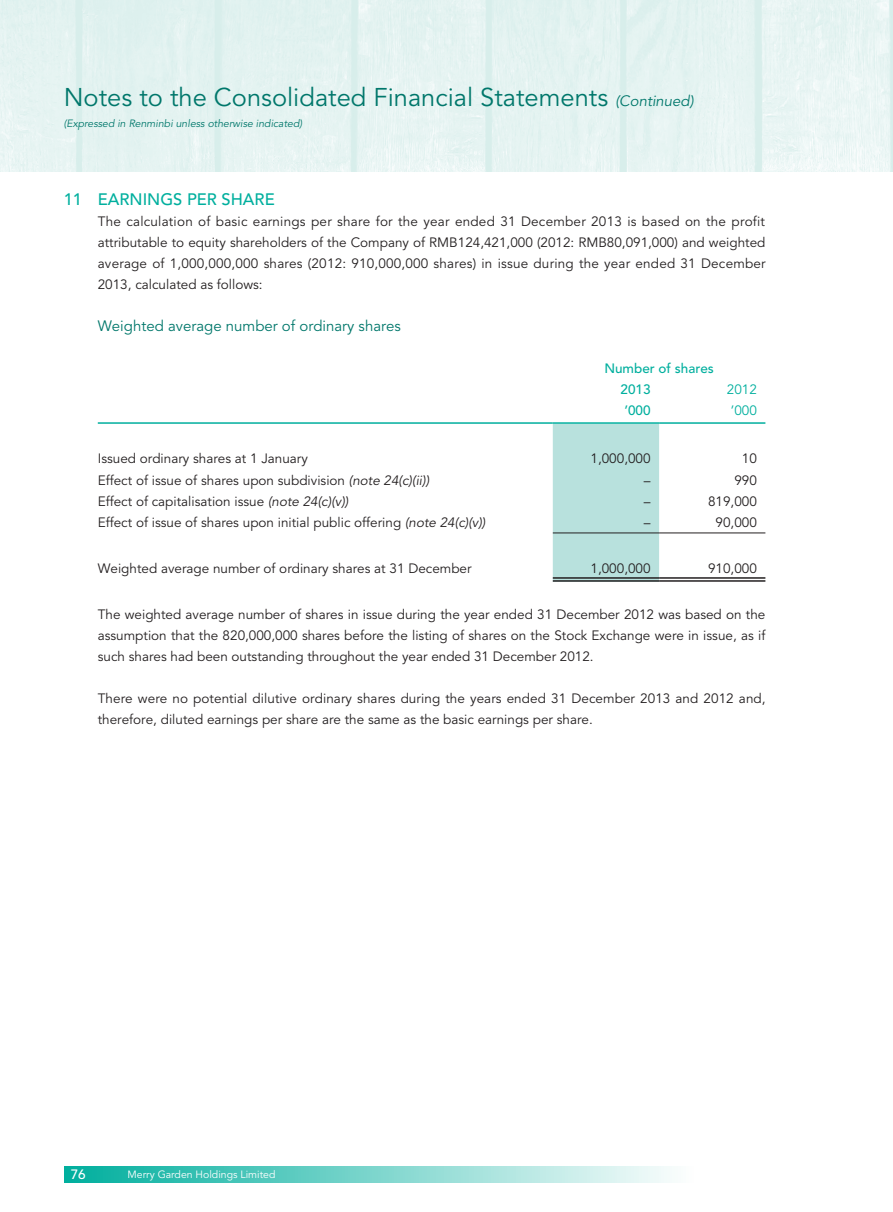
<style>
.page{position:relative;width:893px;height:1212px;background:#fff}
.page>*{position:absolute;margin:0;border:0;box-sizing:border-box;transform-origin:0 0}
.t1{font:25.5px "Avenir LT Std";color:#00776b}
.t2{font:500 16.5px "Avenir LT Std";color:#00af9e}
.t3{font:15px "Avenir LT Std";color:#00776b}
.t4{font:13.5px/21px "Avenir LT Std";color:#231f20;text-align:justify}
.t5{font:500 13.5px/21px "Avenir LT Std";color:#00af9e}
.t6{font:13.5px "Avenir LT Std";color:#00af9e}
.t7{font:500 13.5px "Avenir LT Std";color:#fff}
.t8{font:italic 10.5px "Avenir LT Std";color:#00776b}
.t9{font:10.5px "Avenir LT Std";color:#fff}
.s1{font-style:italic;font-size:15px}
.s2{font-style:italic}
</style>
<div class="page">
<div style="left:64px;top:1166px;width:701px;height:16px;background:linear-gradient(to right,#02af9e,#fff)"></div>
<img style="left:0;top:0;width:893px;height:171px">
<div style="left:553px;top:424px;width:106px;height:156px;background:#b8e1dd"></div>
<hr style="left:98px;top:422px;width:455px;height:2px;background:#00af9e">
<hr style="left:553px;top:422px;width:106px;height:2px;background:#00af9e">
<hr style="left:659px;top:422px;width:106px;height:2px;background:#00af9e">
<hr style="left:553px;top:532px;width:106px;height:1px;background:#231f20">
<hr style="left:659px;top:532px;width:106px;height:1px;background:#231f20">
<hr style="left:553px;top:577px;width:106px;height:2px;background:#231f20">
<hr style="left:553px;top:580px;width:106px;height:2px;background:#231f20">
<hr style="left:659px;top:577px;width:106px;height:2px;background:#231f20">
<hr style="left:659px;top:580px;width:106px;height:2px;background:#231f20">
<h1 class="t1" style="left:64px;top:83px;width:631px">Notes to the Consolidated Financial Statements <span class="s1">(Continued)</span></h1>
<p class="t8" style="left:64px;top:117px;width:240px">(Expressed in Renminbi unless otherwise indicated)</p>
<p class="t2" style="left:64px;top:190px;width:212px">11 EARNINGS PER SHARE</p>
<p class="t4" style="left:98px;top:211px;width:669px">The calculation of basic earnings per share for the year ended 31 December 2013 is based on the profit attributable to equity shareholders of the Company of RMB124,421,000 (2012: RMB80,091,000) and weighted average of 1,000,000,000 shares (2012: 910,000,000 shares) in issue during the year ended 31 December 2013, calculated as follows:</p>
<p class="t3" style="left:98px;top:317px;width:305px">Weighted average number of ordinary shares</p>
<p class="t5" style="left:621px;top:358px;width:95px;text-indent:-16px">N UMBER OF SHARES<br>2013</p>
<p class="t6" style="left:727px;top:382px;width:32px">2012</p>
<p class="t5" style="left:624px;top:400px;width:28px">’000</p>
<p class="t6" style="left:731px;top:403px;width:28px">’000</p>
<p class="t4" style="left:98px;top:449px;width:212px">Issued ordinary shares at 1 January</p>
<p class="t4" style="left:591px;top:449px;width:62px">1,000,000</p>
<p class="t4" style="left:742px;top:449px;width:17px">10</p>
<p class="t4" style="left:98px;top:470px;width:333px">Effect of issue of shares upon subdivision <span class="s2">(note 24(c)(ii))</span></p>
<p class="t4" style="left:644px;top:470px;width:8px">–</p>
<p class="t4" style="left:734px;top:470px;width:24px">990</p>
<p class="t4" style="left:98px;top:491px;width:252px">Effect of capitalisation issue <span class="s2">(note 24(c)(v))</span></p>
<p class="t4" style="left:644px;top:491px;width:8px">–</p>
<p class="t4" style="left:708px;top:491px;width:50px">819,000</p>
<p class="t4" style="left:98px;top:512px;width:389px">Effect of issue of shares upon initial public offering <span class="s2">(note 24(c)(v))</span></p>
<p class="t4" style="left:644px;top:512px;width:8px">–</p>
<p class="t4" style="left:716px;top:512px;width:43px">90,000</p>
<p class="t4" style="left:98px;top:558px;width:375px">Weighted average number of ordinary shares at 31 December</p>
<p class="t4" style="left:591px;top:558px;width:62px">1,000,000</p>
<p class="t4" style="left:708px;top:558px;width:50px">910,000</p>
<p class="t4" style="left:98px;top:604px;width:669px">The weighted average number of shares in issue during the year ended 31 December 2012 was based on the assumption that the 820,000,000 shares before the listing of shares on the Stock Exchange were in issue, as if such shares had been outstanding throughout the year ended 31 December 2012.</p>
<p class="t4" style="left:98px;top:688px;width:669px">There were no potential dilutive ordinary shares during the years ended 31 December 2013 and 2012 and, therefore, diluted earnings per share are the same as the basic earnings per share.</p>
<p class="t7" style="left:71px;top:1167px;width:17px">76</p>
<p class="t9" style="left:128px;top:1168px;width:149px">Merry Garden Holdings Limited</p>
</div>
